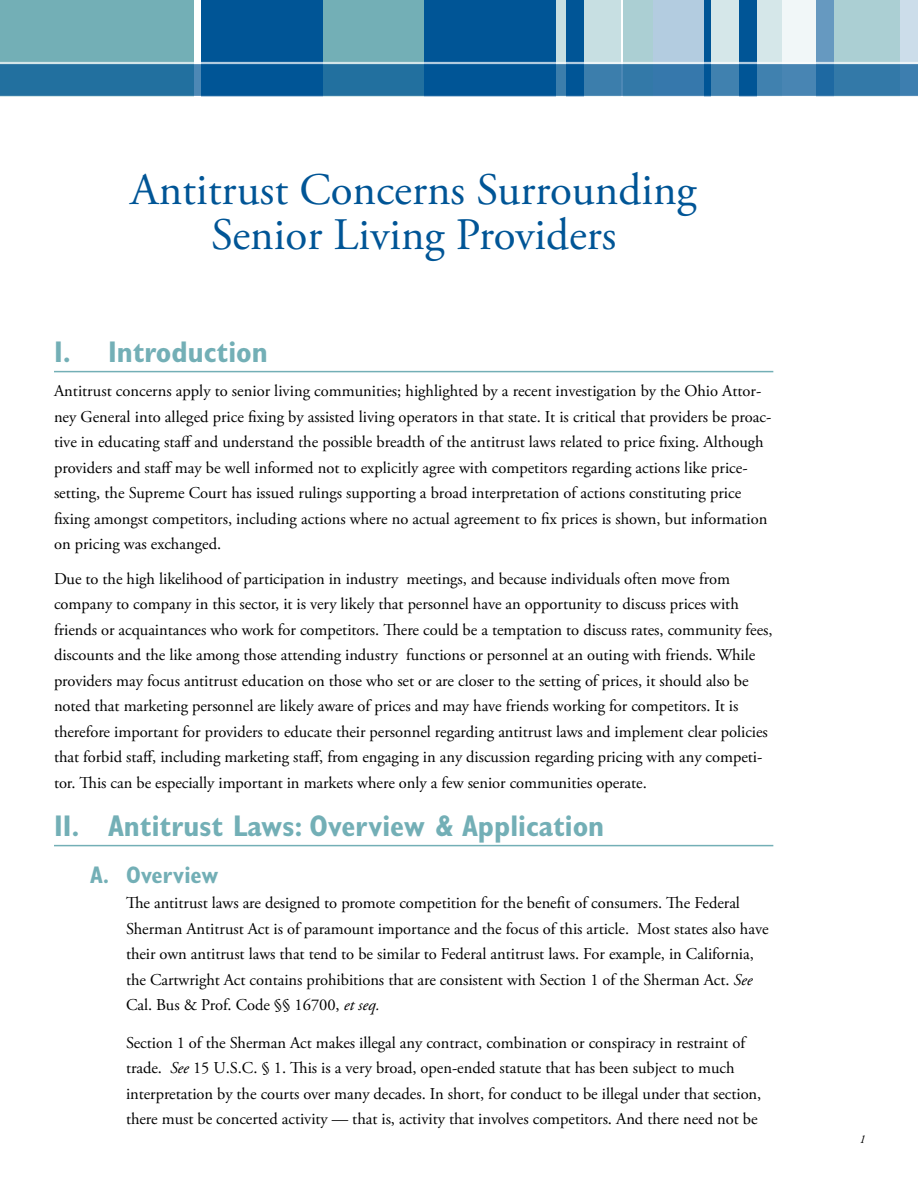
<style>
.page{position:relative;width:918px;height:1188px;background:#fff}
.page>*{position:absolute;margin:0;border:0;box-sizing:border-box;transform-origin:0 0}
.t1{font:45px/45px "Adobe Garamond Pro";color:#005596;text-align:center}
.t2{font:700 condensed 30px "Gill Sans";color:#73afb6}
.t3{font:700 condensed 24px "Gill Sans";color:#73afb6}
.t4{font:16.5px/25.5px "Adobe Garamond Pro";letter-spacing:-.005em;color:#000}
.t5{font:italic 12px "Adobe Garamond Pro";color:#000}
.s1{font-style:italic}
</style>
<div class="page">
<div style="left:0;top:0;width:194px;height:97px;background:#73afb6"></div>
<div style="left:315px;top:0;width:109px;height:97px;background:#73afb6"></div>
<div style="left:512px;top:0;width:109px;height:97px;background:#c7dfe2"></div>
<div style="left:623px;top:0;width:33px;height:97px;background:#abcfd3"></div>
<div style="left:707px;top:0;width:75px;height:97px;background:#d5e7e9"></div>
<div style="left:782px;top:0;width:41px;height:97px;background:#f1f7f8"></div>
<div style="left:833px;top:0;width:67px;height:97px;background:#abcfd3"></div>
<div style="left:201px;top:0;width:121px;height:97px;background:#005596"></div>
<div style="left:424px;top:0;width:132px;height:97px;background:#005596"></div>
<div style="left:703px;top:0;width:8px;height:97px;background:#005596"></div>
<div style="left:739px;top:0;width:18px;height:97px;background:#005596"></div>
<div style="left:653px;top:0;width:51px;height:97px;background:#b3cce0"></div>
<div style="left:816px;top:0;width:18px;height:97px;background:#6699c0"></div>
<div style="left:900px;top:0;width:18px;height:97px;background:#ccddea"></div>
<div style="left:566px;top:0;width:18px;height:97px;background:#005596"></div>
<svg style="left:0;top:62px;width:918px;height:35px"></svg>
<hr style="left:54px;top:371px;width:719px;height:1px;background:#73afb6">
<hr style="left:54px;top:845px;width:719px;height:1px;background:#73afb6">
<h1 class="t1" style="left:131px;top:168px;width:568px">Antitrust Concerns Surrounding<br>Senior Living Providers</h1>
<h2 class="t2" style="left:54px;top:334px;width:215px">I. Introduction</h2>
<p class="t4" style="left:54px;top:379px;width:719px">Antitrust concerns apply to senior living communities; highlighted by a recent investigation by the Ohio Attor&shy;ney General into alleged price fixing by assisted living operators in that state. It is critical that providers be proac&shy;tive in educating staff and understand the possible breadth of the antitrust laws related to price fixing. Although providers and staff may be well informed not to explicitly agree with competitors regarding actions like price&shy;setting, the Supreme Court has issued rulings supporting a broad interpretation of actions constituting price fixing amongst competitors, including actions where no actual agreement to fix prices is shown, but information on pricing was exchanged.</p>
<p class="t4" style="left:54px;top:566px;width:720px">Due to the high likelihood of participation in industry meetings, and because individuals often move from company to company in this sector, it is very likely that personnel have an opportunity to discuss prices with friends or acquaintances who work for competitors. There could be a temptation to discuss rates, community fees, discounts and the like among those attending industry functions or personnel at an outing with friends. While providers may focus antitrust education on those who set or are closer to the setting of prices, it should also be noted that marketing personnel are likely aware of prices and may have friends working for competitors. It is therefore important for providers to educate their personnel regarding antitrust laws and implement clear policies that forbid staff, including marketing staff, from engaging in any discussion regarding pricing with any competi&shy;tor. This can be especially important in markets where only a few senior communities operate.</p>
<h2 class="t2" style="left:54px;top:808px;width:552px">II. Antitrust Laws: Overview &amp; Application</h2>
<h3 class="t3" style="left:90px;top:860px;width:130px">A. Overview</h3>
<p class="t4" style="left:126px;top:891px;width:644px">The antitrust laws are designed to promote competition for the benefit of consumers. The Federal Sherman Antitrust Act is of paramount importance and the focus of this article. Most states also have their own antitrust laws that tend to be similar to Federal antitrust laws. For example, in California, the Cartwright Act contains prohibitions that are consistent with Section 1 of the Sherman Act. <span class="s1">See </span>Cal. Bus &amp; Prof. Code §§ 16700, <span class="s1">et seq.</span></p>
<p class="t4" style="left:126px;top:1030px;width:637px">Section 1 of the Sherman Act makes illegal any contract, combination or conspiracy in restraint of trade. <span class="s1">See</span> 15 U.S.C. § 1. This is a very broad, open-ended statute that has been subject to much interpretation by the courts over many decades. In short, for conduct to be illegal under that section, there must be concerted activity — that is, activity that involves competitors. And there need not be</p>
<p class="t5" style="left:860px;top:1132px;width:7px">1</p>
</div>
